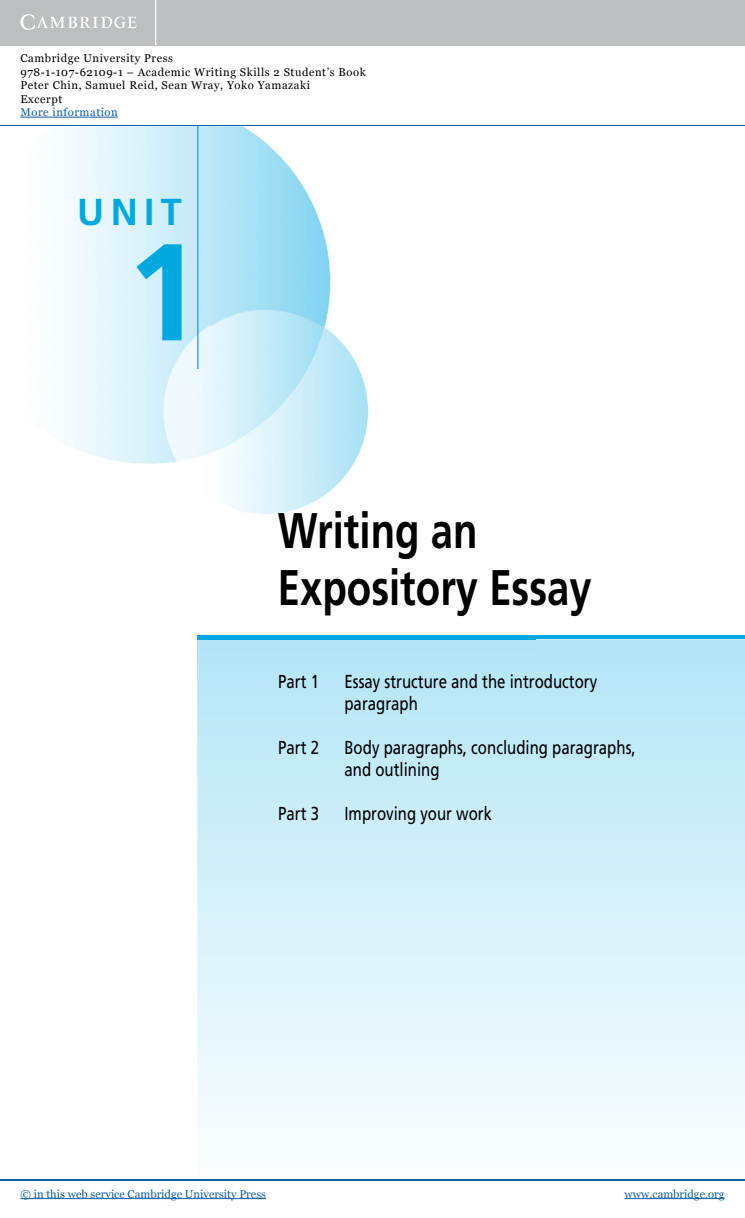
<style>
.page{position:relative;width:745px;height:1218px;background:#fff}
.page>*{position:absolute;margin:0;border:0;box-sizing:border-box;transform-origin:0 0}
.t1{font:700 137.5px "Frutiger";color:#00a8e1}
.t2{font:700 50px/57.5px "Frutiger";color:#000;scale:.8 1}
.t3{font:700 37.5px "Frutiger";color:#00a8e1}
.t4{font:18.75px/22.5px "Frutiger";color:#000;scale:.8 1}
.t5{font:11.25px/13.4px "Georgia";letter-spacing:.05em;color:#000}
.t6{font:11.25px "Georgia";color:#115fa4}
.t7{font:11.25px "Georgia";letter-spacing:.05em;color:#115fa4}
</style>
<div class="page">
<div style="left:0;top:0;width:744px;height:45px;background:#bcbec0"></div>
<hr style="left:155px;top:0;width:1px;height:45px;background:#fff">
<svg style="left:20px;top:14px;width:117px;height:16px"></svg>
<hr style="left:20px;top:117px;width:98px;height:1px;background:#115fa4">
<hr style="left:0;top:125px;width:744px;height:1px;background:#115fa4">
<hr style="left:0;top:1179px;width:744px;height:1px;background:#115fa4">
<hr style="left:20px;top:1198px;width:246px;height:1px;background:#115fa4">
<hr style="left:624px;top:1198px;width:100px;height:1px;background:#115fa4">
<svg style="left:197px;top:639px;width:547px;height:490px;background:#d5f0fa"></svg>
<hr style="left:197px;top:635px;width:547px;height:4px;background:#00a8e1">
<img style="left:58px;top:126px;width:311px;height:388px">
<div style="left:197px;top:639px;width:338px;height:40px;background:#b5e6f6"></div>
<hr style="left:197px;top:126px;width:1px;height:243px;background:#00a8e1">
<p class="t5" style="left:20px;top:51px;width:346px">Cambridge University Press<br>978-1-107-62109-1 – Academic Writing Skills 2 Student’s Book Peter Chin, Samuel Reid, Sean Wray, Yoko Yamazaki<br>Excerpt</p>
<p class="t7" style="left:20px;top:104px;width:99px">More information</p>
<h3 class="t3" style="left:77px;top:190px;width:106px">UNIT</h3>
<h1 class="t1" style="left:125px;top:212px;width:78px">1</h1>
<h2 class="t2" style="left:278px;top:502px;width:393px">Writing an<br>Expository Essay</h2>
<h3 class="t4" style="left:278px;top:670px;width:53px">Part 1</h3>
<h3 class="t4" style="left:344px;top:670px;width:317px">Essay structure and the introductory paragraph</h3>
<h3 class="t4" style="left:278px;top:736px;width:53px">Part 2</h3>
<h3 class="t4" style="left:344px;top:736px;width:365px">Body paragraphs, concluding paragraphs, and outlining</h3>
<h3 class="t4" style="left:278px;top:802px;width:53px">Part 3</h3>
<h3 class="t4" style="left:344px;top:802px;width:186px">Improving your work</h3>
<p class="t6" style="left:20px;top:1185px;width:247px">© in this web service Cambridge University Press</p>
<p class="t6" style="left:624px;top:1185px;width:101px">www.cambridge.org</p>
</div>
